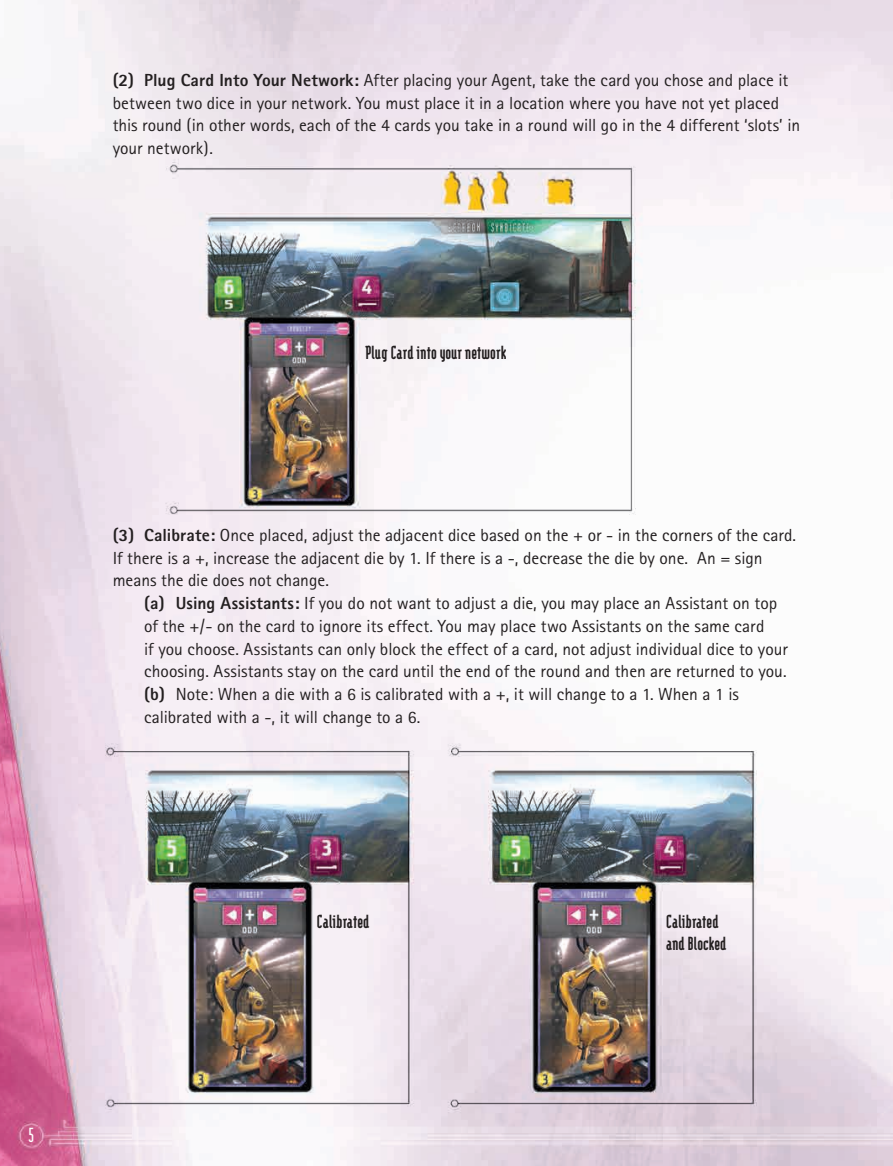
<style>
.page{position:relative;width:893px;height:1166px;background:#fff}
.page>*{position:absolute;margin:0;border:0;box-sizing:border-box;transform-origin:0 0}
.t1{font:700 24.5px "Modula";color:#fff}
.t2{font:900 22.75px/22.8px "Modula";color:#231f20}
.t3{font:17.5px/22.8px "Rotis Sans Serif";color:#231f20}
.s1{font-weight:800}
</style>
<div class="page">
<img style="left:0;top:0;width:877px;height:1166px">
<h1 class="t1" style="left:28px;top:1124px;width:7px">5</h1>
<p class="t3" style="left:113px;top:68px;width:689px"><span class="s1">(2) Plug Card Into Your Network:</span> After placing your Agent, take the card you chose and place it between two dice in your network. You must place it in a location where you have not yet placed this round (in other words, each of the 4 cards you take in a round will go in the 4 different ‘slots’ in your network).</p>
<h2 class="t2" style="left:365px;top:340px;width:143px">Plug Card into your network</h2>
<p class="t3" style="left:113px;top:523px;width:685px"><span class="s1">(3) Calibrate:</span> Once placed, adjust the adjacent dice based on the + or - in the corners of the card.<br>If there is a +, increase the adjacent die by 1. If there is a -, decrease the die by one. An = sign means the die does not change.</p>
<p class="t3" style="left:144px;top:592px;width:645px"><span class="s1">(a) Using Assistants:</span> If you do not want to adjust a die, you may place an Assistant on top of the +/- on the card to ignore its effect. You may place two Assistants on the same card<br>if you choose. Assistants can only block the effect of a card, not adjust individual dice to your choosing. Assistants stay on the card until the end of the round and then are returned to you. <span class="s1">(b)</span> Note: When a die with a 6 is calibrated with a +, it will change to a 1. When a 1 is calibrated with a -, it will change to a 6.</p>
<h2 class="t2" style="left:317px;top:909px;width:54px">Calibrated</h2>
<h2 class="t2" style="left:666px;top:909px;width:62px">Calibrated and Blocked</h2>
</div>
